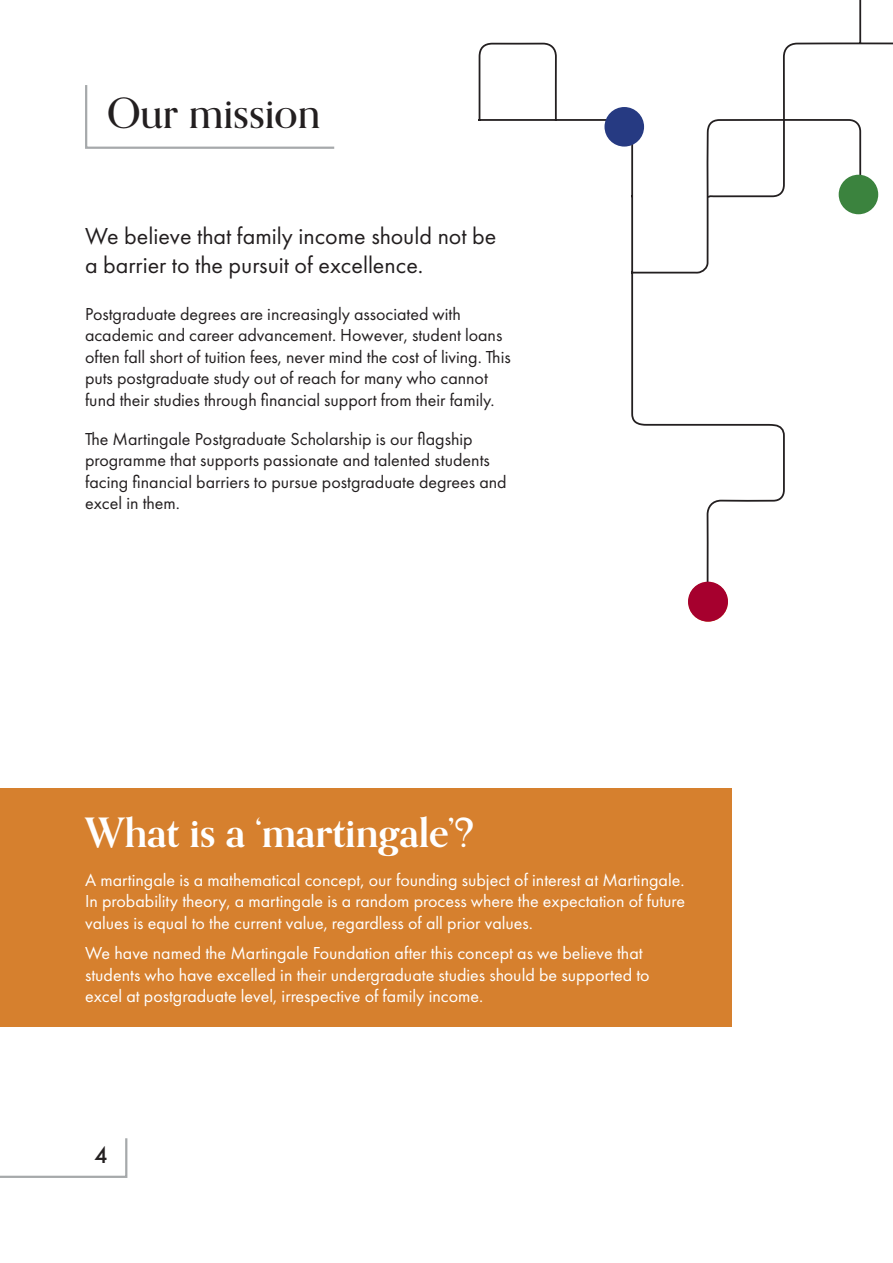
<style>
.page{position:relative;width:893px;height:1263px;background:#fff}
.page>*{position:absolute;margin:0;border:0;box-sizing:border-box;transform-origin:0 0}
._1__Heading{font:500 42px "Orpheus Pro";color:#231f20}
._3__Body{font:700 40.5px "Orpheus Pro";color:#fff}
._2__Intro_para{font:24px/28.8px "Futura PT";color:#231f20}
.t1{font:500 24px "Futura PT";color:#231f20}
._3__Body-2{font:18px/21.6px "Futura PT";color:#231f20}
._3__Body-3{font:18px/21.6px "Futura PT";color:#fff;text-align:justify}
</style>
<div class="page">
<svg style="left:478px;top:0;width:415px;height:594px"></svg>
<div style="left:604px;top:107px;width:40px;height:40px;background:#263a82;border-radius:50%"></div>
<div style="left:688px;top:582px;width:40px;height:39px;background:#cf7383;border-radius:50%"></div>
<div style="left:839px;top:175px;width:39px;height:39px;background:#3b833e;border-radius:50%"></div>
<div style="left:372px;top:151px;width:259px;height:246px;background:#fff"></div>
<div style="left:468px;top:121px;width:95px;height:32px;background:#fff"></div>
<div style="left:688px;top:582px;width:40px;height:40px;background:#a6002e;border-radius:50%"></div>
<svg style="left:85px;top:85px;width:250px;height:64px"></svg>
<div style="left:0;top:789px;width:731px;height:238px;background:#d6802e"></div>
<svg style="left:0;top:1138px;width:128px;height:40px"></svg>
<p class="_1__Heading" style="left:107px;top:87px;width:215px">Our mission</p>
<p class="_2__Intro_para" style="left:85px;top:221px;width:413px">We believe that family income should not be a barrier to the pursuit of excellence.</p>
<p class="_3__Body-2" style="left:85px;top:303px;width:427px">Postgraduate degrees are increasingly associated with academic and career advancement. However, student loans often fall short of tuition fees, never mind the cost of living. This puts postgraduate study out of reach for many who cannot fund their studies through financial support from their family.</p>
<p class="_3__Body-2" style="left:85px;top:428px;width:423px">The Martingale Postgraduate Scholarship is our flagship programme that supports passionate and talented students facing financial barriers to pursue postgraduate degrees and excel in them.</p>
<p class="_3__Body" style="left:85px;top:807px;width:391px">What is a ‘martingale’?</p>
<p class="_3__Body-3" style="left:85px;top:869px;width:602px">A martingale is a mathematical concept, our founding subject of interest at Martingale.<br>In probability theory, a martingale is a random process where the expectation of future values is equal to the current value, regardless of all prior values.</p>
<p class="_3__Body-3" style="left:85px;top:942px;width:566px;text-align:left">We have named the Martingale Foundation after this concept as we believe that students who have excelled in their undergraduate studies should be supported to excel at postgraduate level, irrespective of family income.</p>
<h3 class="t1" style="left:94px;top:1141px;width:15px">4</h3>
</div>
